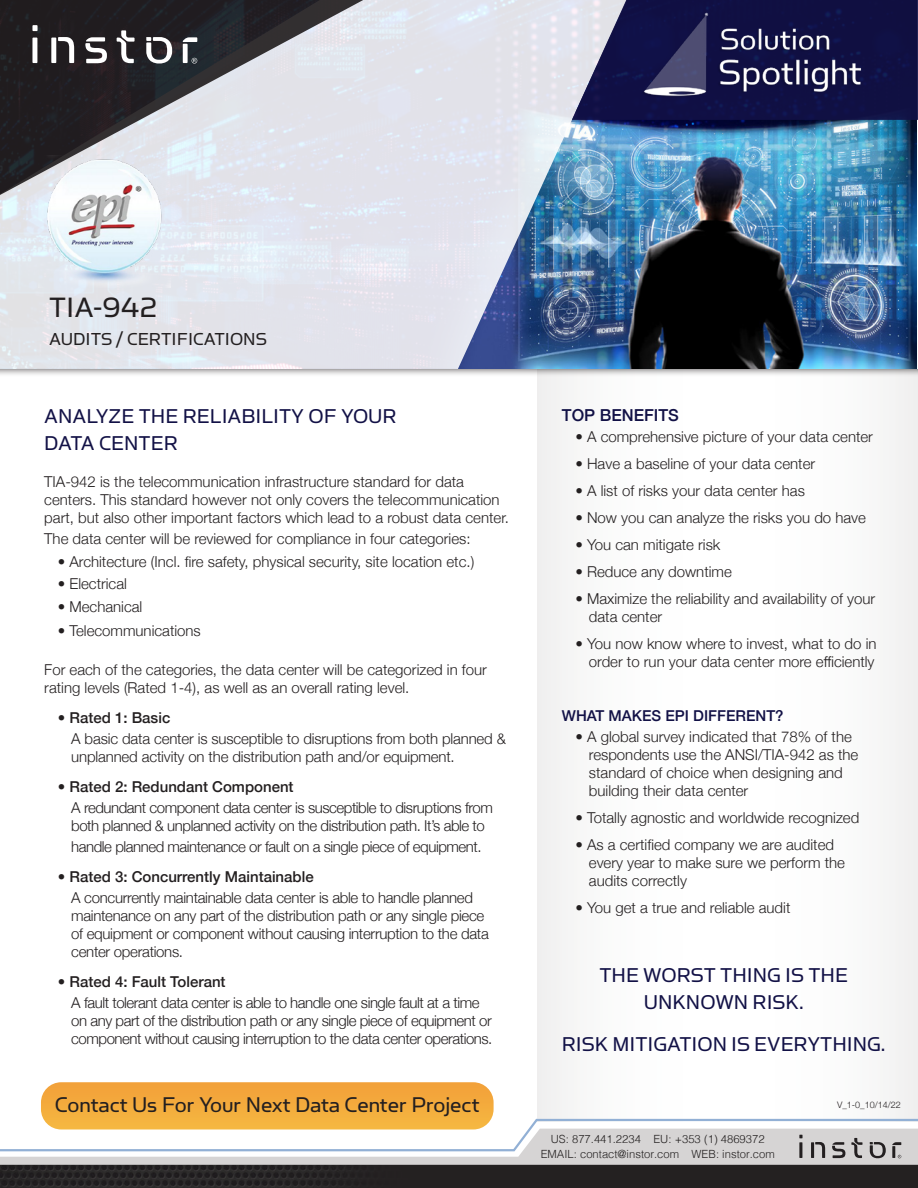
<style>
.page{position:relative;width:918px;height:1188px;background:#fff}
.page>*{position:absolute;margin:0;border:0;box-sizing:border-box;transform-origin:0 0}
.t1{font:31.5px "Simian Text Orangutan";color:#231f20}
.t2{font:24px "Simian Text Orangutan";color:#231f20}
.t3{font:22.5px/27px "Simian Text Orangutan";color:#121146}
.t4{font:19.5px "Simian Text Orangutan";color:#231f20}
.t5{font:500 16.5px "Helvetica Neue";color:#121146}
.t6{font:300 15px/18px "Helvetica Neue";color:#231f20}
.t7{font:300 15px/18px "Helvetica Neue";letter-spacing:-.03em;color:#231f20}
.t8{font:300 15px/18px "Helvetica Neue";letter-spacing:-.02em;color:#231f20}
.t9{font:500 15px "Helvetica Neue";color:#231f20}
.t10{font:500 15px "Helvetica Neue";color:#121146}
.t11{font:300 11.25px "Helvetica";color:#242121}
.t12{font:300 9px "Helvetica Neue";color:#231f20}
.s1{font-weight:300}
</style>
<div class="page">
<div style="left:0;top:0;width:918px;height:377px;background:#231f20;opacity:.75"></div>
<img style="left:668px;top:120px;width:249px;height:249px">
<img style="left:0;top:0;width:668px;height:369px">
<svg style="left:0;top:0;width:363px;height:195px;background:#808085"></svg>
<svg style="left:32px;top:25px;width:6px;height:6px"></svg>
<div style="left:32px;top:38px;width:5px;height:25px;background:#fff"></div>
<svg style="left:58px;top:37px;width:16px;height:26px"></svg>
<div style="left:51px;top:38px;width:5px;height:25px;background:#fff"></div>
<svg style="left:183px;top:37px;width:14px;height:5px"></svg>
<div style="left:183px;top:44px;width:5px;height:19px;background:#fff"></div>
<svg style="left:85px;top:37px;width:22px;height:26px"></svg>
<svg style="left:117px;top:30px;width:18px;height:33px"></svg>
<svg style="left:146px;top:37px;width:26px;height:26px"></svg>
<svg style="left:192px;top:58px;width:5px;height:6px"></svg>
<svg style="left:572px;top:0;width:346px;height:120px;background:#353561"></svg>
<img style="left:634px;top:10px;width:238px;height:93px">
<img style="left:0;top:1165px;width:917px;height:23px">
<svg style="left:0;top:1118px;width:918px;height:47px"></svg>
<img style="left:41px;top:1082px;width:453px;height:48px">
<img style="left:38px;top:155px;width:133px;height:133px">
<p class="t1" style="left:49px;top:290px;width:109px">TIA-942</p>
<p class="t4" style="left:49px;top:329px;width:219px">AUDITS / CERTIFICATIONS</p>
<p class="t3" style="left:44px;top:402px;width:354px">ANALYZE THE RELIABILITY OF YOUR<br>DATA CENTER</p>
<p class="t6" style="left:44px;top:472px;width:466px">TIA-942 is the telecommunication infrastructure standard for data centers. This standard however not only covers the telecommunication part, but also other important factors which lead to a robust data center.</p>
<p class="t6" style="left:44px;top:529px;width:428px">The data center will be reviewed for compliance in four categories:</p>
<p class="t6" style="left:58px;top:551px;width:418px">• Architecture (Incl. fire safety, physical security, site location etc.)</p>
<p class="t6" style="left:58px;top:574px;width:71px">• Electrical</p>
<p class="t6" style="left:58px;top:596px;width:86px">• Mechanical</p>
<p class="t6" style="left:58px;top:620px;width:145px">• Telecommunications</p>
<p class="t6" style="left:44px;top:659px;width:444px">For each of the categories, the data center will be categorized in four rating levels (Rated 1-4), as well as an overall rating level.</p>
<p class="t9" style="left:58px;top:705px;width:114px"><span class="s1">•</span> Rated 1: Basic</p>
<p class="t6" style="left:71px;top:728px;width:436px">A basic data center is susceptible to disruptions from both planned &amp; unplanned activity on the distribution path and/or equipment.</p>
<p class="t9" style="left:58px;top:774px;width:237px"><span class="s1">•</span> Rated 2: Redundant Component</p>
<p class="t7" style="left:71px;top:797px;width:423px">A redundant component data center is susceptible to disruptions from both planned &amp; unplanned activity on the distribution path. It’s able to</p>
<p class="t7" style="left:71px;top:836px;width:412px">handle planned maintenance or fault on a single piece of equipment.</p>
<p class="t9" style="left:58px;top:864px;width:257px"><span class="s1">•</span> Rated 3: Concurrently Maintainable</p>
<p class="t8" style="left:71px;top:887px;width:419px">A concurrently maintainable data center is able to handle planned maintenance on any part of the distribution path or any single piece of equipment or component without causing interruption to the data center operations.</p>
<p class="t9" style="left:58px;top:969px;width:169px"><span class="s1">•</span> Rated 4: Fault Tolerant</p>
<p class="t7" style="left:71px;top:992px;width:423px">A fault tolerant data center is able to handle one single fault at a time on any part of the distribution path or any single piece of equipment or component without causing interruption to the data center operations.</p>
<p class="t5" style="left:562px;top:402px;width:119px">TOP BENEFITS</p>
<p class="t6" style="left:575px;top:427px;width:299px">• A comprehensive picture of your data center</p>
<p class="t6" style="left:575px;top:454px;width:241px">• Have a baseline of your data center</p>
<p class="t6" style="left:575px;top:481px;width:231px">• A list of risks your data center has</p>
<p class="t6" style="left:575px;top:508px;width:292px">• Now you can analyze the risks you do have</p>
<p class="t6" style="left:575px;top:535px;width:147px">• You can mitigate risk</p>
<p class="t6" style="left:575px;top:562px;width:158px">• Reduce any downtime</p>
<p class="t6" style="left:589px;top:589px;width:288px;text-indent:-14px">• Maximize the reliability and availability of your data center</p>
<p class="t6" style="left:575px;top:634px;width:303px;text-align:right">• You now know where to invest, what to do in order to run your data center more efficiently</p>
<p class="t10" style="left:562px;top:704px;width:223px">WHAT MAKES EPI DIFFERENT?</p>
<p class="t6" style="left:589px;top:727px;width:271px;text-indent:-14px">• A global survey indicated that 78% of the respondents use the ANSI/TIA-942 as the standard of choice when designing and building their data center</p>
<p class="t6" style="left:575px;top:808px;width:285px">• Totally agnostic and worldwide recognized</p>
<p class="t6" style="left:589px;top:835px;width:258px;text-indent:-14px">• As a certified company we are audited every year to make sure we perform the audits correctly</p>
<p class="t6" style="left:575px;top:898px;width:217px">• You get a true and reliable audit</p>
<p class="t3" style="left:599px;top:961px;width:250px;text-align:center">THE WORST THING IS THE<br>UNKNOWN RISK.</p>
<p class="t3" style="left:562px;top:1030px;width:325px">RISK MITIGATION IS EVERYTHING.</p>
<p class="t2" style="left:55px;top:1092px;width:426px">Contact Us For Your Next Data Center Project</p>
<p class="t12" style="left:837px;top:1097px;width:65px">V_1-0_10/14/22</p>
<p class="t11" style="left:551px;top:1129px;width:215px">US: 877.441.2234 EU: +353 (1) 4869372</p>
<p class="t11" style="left:541px;top:1144px;width:236px">EMAIL: contact@instor.com WEB: instor.com</p>
</div>
